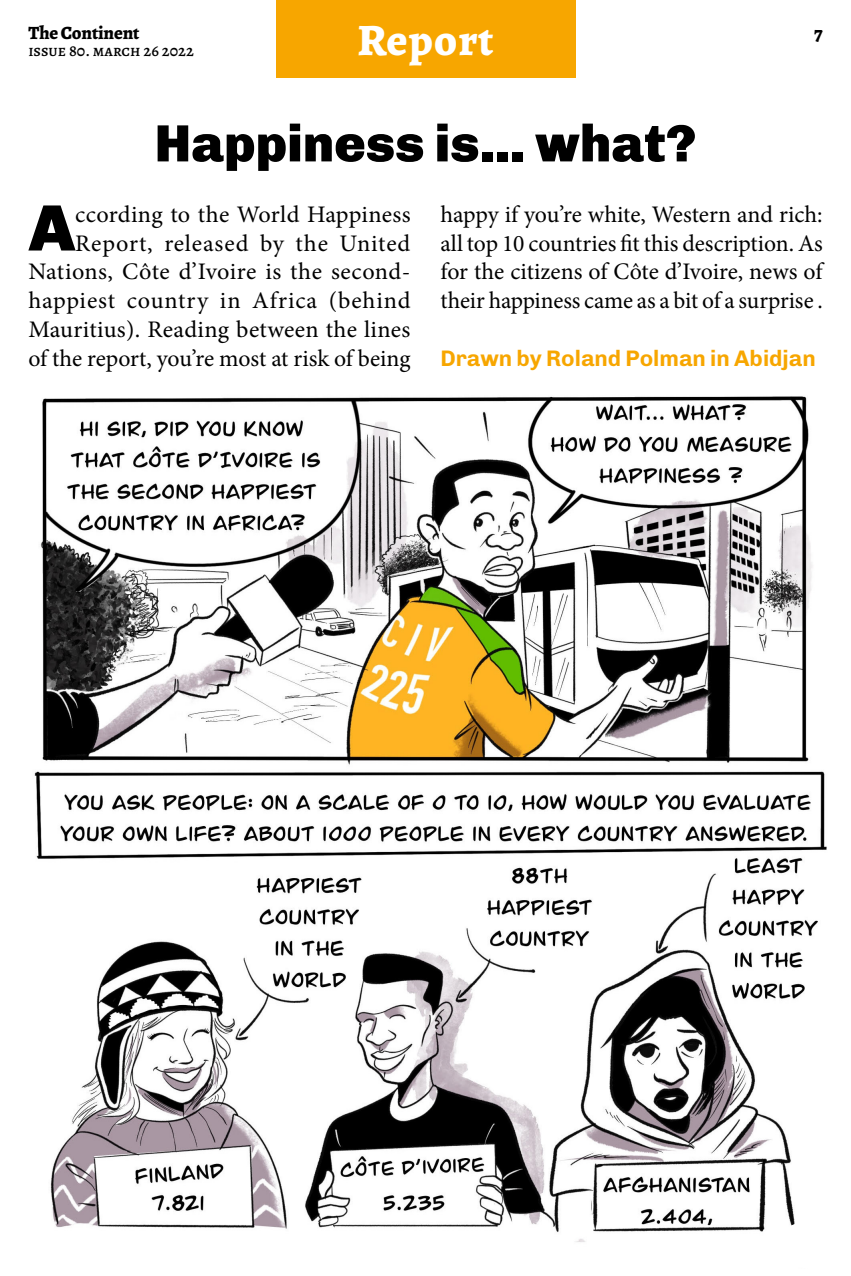
<style>
.page{position:relative;width:851px;height:1276px;background:#fff}
.page>*{position:absolute;margin:0;border:0;box-sizing:border-box;transform-origin:0 0}
.t1{font:900 65.75px "Chivo";color:#000}
.t2{font:900 52.5px "Chivo";color:#000}
.t3{font:800 45px "Alegreya";letter-spacing:.02em;color:#fff}
.t4{font:23.75px/28.8px "Minion Pro";letter-spacing:.01em;color:#000;text-align:right}
.t5{font:700 22.5px "Chivo";color:#f7a600}
.t6{font:800 20px "Alegreya";color:#000}
.t7{font:800 18.75px "Alegreya";letter-spacing:-.01em;color:#000}
.t8{font:500 16.25px "Alegreya";color:#000}
</style>
<div class="page">
<img style="left:34px;top:396px;width:793px;height:846px">
<div style="left:275px;top:0;width:300px;height:78px;background:#f7a600"></div>
<div style="left:774px;top:1221px;width:76px;height:48px;background:#fff;border-radius:50%"></div>
<p class="t7" style="left:28px;top:19px;width:113px">The Continent</p>
<p class="t8" style="left:28px;top:40px;width:167px">issue 80. march 26 2022</p>
<p class="t3" style="left:357px;top:7px;width:138px">Report</p>
<p class="t2" style="left:155px;top:112px;width:543px">Happiness is... what?</p>
<p class="t6" style="left:813px;top:19px;width:10px">7</p>
<p class="t4" style="left:28px;top:200px;width:383px">ccording to the World Happiness Report, released by the United Nations, Côte d’Ivoire is the second&shy;happiest country in Africa (behind Mauritius). Reading between the lines of the report, you’re most at risk of being</p>
<p class="t4" style="left:440px;top:200px;width:384px;text-align:justify">happy if you’re white, Western and rich: all top 10 countries fit this description. As for the citizens of Côte d’Ivoire, news of their happiness came as a bit of a surprise .</p>
<p class="t1" style="left:29px;top:189px;width:48px">A</p>
<p class="t5" style="left:440px;top:345px;width:377px">Drawn by Roland Polman in Abidjan</p>
</div>
